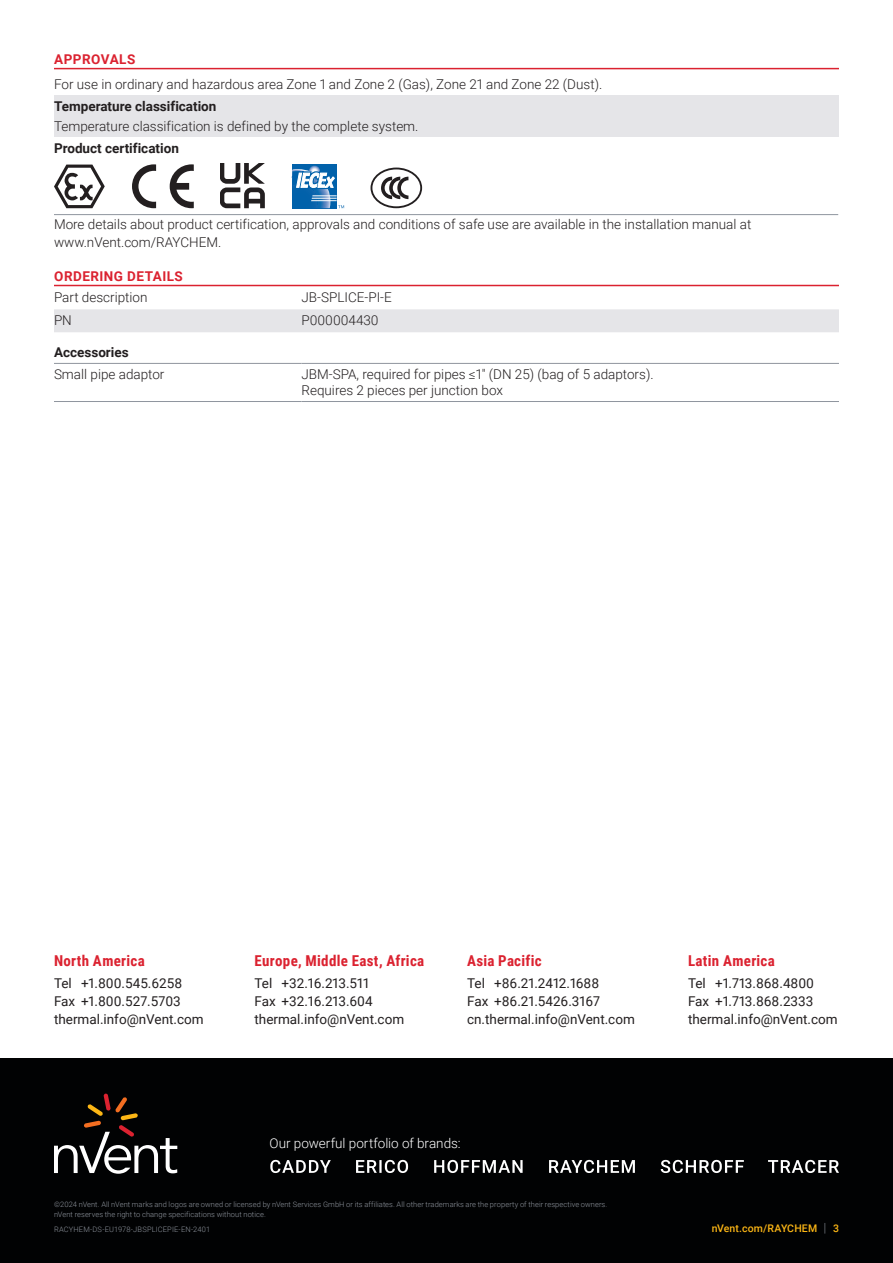
<style>
.page{position:relative;width:893px;height:1263px;background:#fff}
.page>*{position:absolute;margin:0;border:0;box-sizing:border-box;transform-origin:0 0}
.t1{font:700 15px "Roboto Condensed";letter-spacing:.02em;color:#db2230}
.Table_Text{font:300 13.5px/18px "Roboto";color:#231f20}
.t2{font:13.5px/18px "Roboto";color:#231f20}
.Subhead_L-2{font:700 13.5px "Roboto";color:#231f20}
.Bodytext_2{font:300 13.5px "Roboto";color:#231f20}
.t3{font:300 13.5px "Roboto";color:#fff}
.Subhead{font:700 13.5px "Roboto";letter-spacing:.035em;color:#db2230}
.t4{font:500 10.5px "Roboto";letter-spacing:.015em;color:#fcb615}
.t5{font:300 7.5px/10.5px "Roboto";letter-spacing:.01em;color:#8f959e}
.s1{font-weight:300;font-size:12.6px;color:#8f959e}
</style>
<div class="page">
<div style="left:0;top:1058px;width:893px;height:205px;background:#010203"></div>
<svg style="left:270px;top:1160px;width:569px;height:13px"></svg>
<svg style="left:54px;top:1093px;width:123px;height:81px"></svg>
<hr style="left:54px;top:68px;width:785px;height:1px;background:#db2230">
<hr style="left:54px;top:285px;width:785px;height:1px;background:#db2230">
<div style="left:54px;top:95px;width:784px;height:42px;background:#e5e5e8"></div>
<hr style="left:54px;top:214px;width:784px;height:1px;background:#8f959e">
<svg style="left:54px;top:165px;width:51px;height:43px"></svg>
<svg style="left:132px;top:164px;width:24px;height:44px"></svg>
<svg style="left:170px;top:164px;width:24px;height:44px"></svg>
<svg style="left:220px;top:163px;width:45px;height:45px"></svg>
<div style="left:293px;top:164px;width:44px;height:44px;background:#0161aa"></div>
<svg style="left:292px;top:165px;width:52px;height:43px"></svg>
<svg style="left:370px;top:168px;width:52px;height:40px"></svg>
<div style="left:54px;top:309px;width:785px;height:23px;background:#e5e5e8"></div>
<hr style="left:54px;top:401px;width:247px;height:1px;background:#8f959e">
<hr style="left:301px;top:401px;width:538px;height:1px;background:#8f959e">
<hr style="left:54px;top:363px;width:247px;height:1px;background:#8f959e">
<hr style="left:301px;top:363px;width:538px;height:1px;background:#8f959e">
<p class="Subhead" style="left:54px;top:49px;width:83px">APPROVALS</p>
<p class="Table_Text" style="left:54px;top:75px;width:550px">For use in ordinary and hazardous area Zone 1 and Zone 2 (Gas), Zone 21 and Zone 22 (Dust).</p>
<p class="Subhead_L-2" style="left:54px;top:97px;width:164px">Temperature classification</p>
<p class="Table_Text" style="left:54px;top:117px;width:366px">Temperature classification is defined by the complete system.</p>
<p class="Subhead_L-2" style="left:54px;top:139px;width:126px">Product certification</p>
<p class="Table_Text" style="left:54px;top:215px;width:699px">More details about product certification, approvals and conditions of safe use are available in the installation manual at www.nVent.com/RAYCHEM.</p>
<p class="Subhead" style="left:54px;top:266px;width:130px">ORDERING DETAILS</p>
<p class="Bodytext_2" style="left:54px;top:288px;width:95px">Part description</p>
<p class="Bodytext_2" style="left:301px;top:288px;width:92px">JB-SPLICE-PI-E</p>
<p class="Bodytext_2" style="left:54px;top:311px;width:19px">PN</p>
<p class="Table_Text" style="left:301px;top:311px;width:79px">P000004430</p>
<p class="Subhead_L-2" style="left:54px;top:343px;width:76px">Accessories</p>
<p class="Table_Text" style="left:54px;top:365px;width:112px">Small pipe adaptor</p>
<p class="Table_Text" style="left:301px;top:366px;width:354px;line-height:15.8px">JBM-SPA, required for pipes ≤1" (DN 25) (bag of 5 adaptors).<br>Requires 2 pieces per junction box</p>
<p class="t1" style="left:54px;top:950px;width:92px">North America</p>
<p class="t2" style="left:54px;top:974px;width:151px">Tel +1.800.545.6258<br>Fax +1.800.527.5703 thermal.info@nVent.com</p>
<p class="t1" style="left:255px;top:950px;width:171px">Europe, Middle East, Africa</p>
<p class="t2" style="left:255px;top:974px;width:151px">Tel +32.16.213.511<br>Fax +32.16.213.604 thermal.info@nVent.com</p>
<p class="t1" style="left:467px;top:950px;width:76px">Asia Pacific</p>
<p class="t2" style="left:467px;top:974px;width:169px">Tel +86.21.2412.1688<br>Fax +86.21.5426.3167 cn.thermal.info@nVent.com</p>
<p class="t3" style="left:269px;top:1134px;width:193px">Our powerful portfolio of brands:</p>
<p class="t5" style="left:54px;top:1199px;width:555px">©2024 nVent. All nVent marks and logos are owned or licensed by nVent Services GmbH or its affiliates. All other trademarks are the property of their respective owners. nVent reserves the right to change specifications without notice.</p>
<p class="t5" style="left:54px;top:1224px;width:158px">RACYHEM-DS-EU1978-JBSPLICEPIE-EN-2401</p>
<p class="t1" style="left:688px;top:950px;width:88px">Latin America</p>
<p class="t2" style="left:688px;top:974px;width:151px">Tel +1.713.868.4800<br>Fax +1.713.868.2333 thermal.info@nVent.com</p>
<p class="t4" style="left:712px;top:1221px;width:129px">nVent.com/RAYCHEM <span class="s1">|</span> 3</p>
</div>
